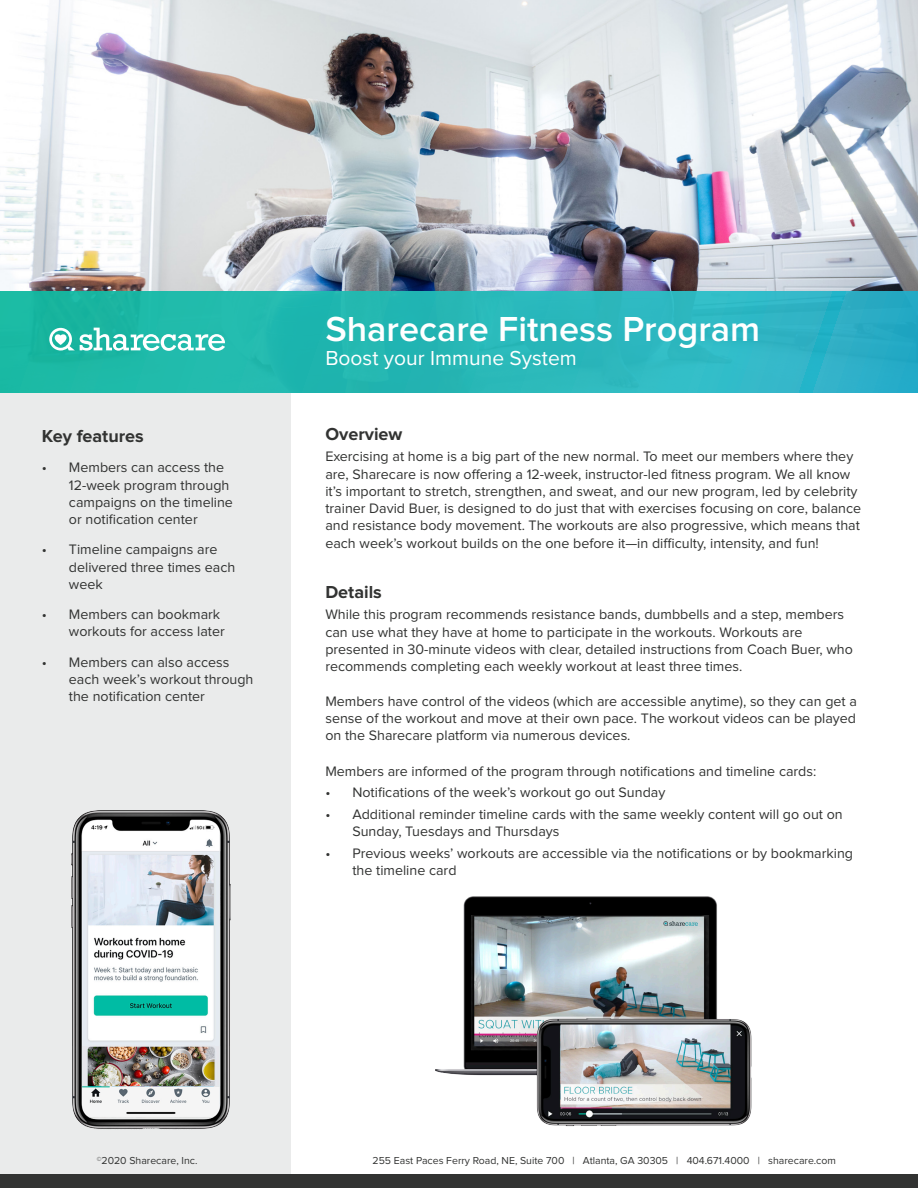
<style>
.page{position:relative;width:918px;height:1188px;background:#fff}
.page>*{position:absolute;margin:0;border:0;box-sizing:border-box;transform-origin:0 0}
.t1{font:600 36px "Proxima Nova";color:#fff}
.t2{font:21px "Proxima Nova";color:#fff}
.key_features_sub-hea{font:700 18px "Proxima Nova";color:#323332}
.headers{font:700 18px "Proxima Nova";color:#323332}
.t3{font:14.25px/17.1px "Proxima Nova";color:#323332}
.t4{font:10.5px "Proxima Nova";color:#323332}
</style>
<div class="page">
<div style="left:0;top:0;width:291px;height:1188px;background:#eaebeb"></div>
<div style="left:0;top:1174px;width:918px;height:14px;background:#323332"></div>
<img style="left:0;top:0;width:918px;height:291px">
<div style="left:0;top:291px;width:918px;height:102px;background:linear-gradient(to right,#1bbaa1,#31b3cb)"></div>
<svg style="left:49px;top:328px;width:176px;height:23px;background:#6dd0c5"></svg>
<img style="left:435px;top:897px;width:317px;height:230px">
<img style="left:71px;top:810px;width:160px;height:319px">
<p class="key_features_sub-hea" style="left:42px;top:428px;width:103px">Key features</p>
<p class="t3" style="left:69px;top:460px;width:166px;text-indent:-27px">• Members can access the<br>12-week program through campaigns on the timeline or notification center</p>
<p class="t3" style="left:69px;top:542px;width:168px;text-indent:-27px">• Timeline campaigns are delivered three times each week</p>
<p class="t3" style="left:69px;top:607px;width:157px;text-indent:-27px">• Members can bookmark workouts for access later</p>
<p class="t3" style="left:69px;top:654px;width:186px;text-indent:-27px">• Members can also access each week’s workout through the notification center</p>
<p class="t1" style="left:325px;top:313px;width:436px">Sharecare Fitness Program</p>
<p class="t2" style="left:325px;top:349px;width:253px">Boost your Immune System</p>
<p class="headers" style="left:325px;top:426px;width:79px">Overview</p>
<p class="t3" style="left:325px;top:449px;width:537px">Exercising at home is a big part of the new normal. To meet our members where they are, Sharecare is now offering a 12-week, instructor-led fitness program. We all know it’s important to stretch, strengthen, and sweat, and our new program, led by celebrity trainer David Buer, is designed to do just that with exercises focusing on core, balance and resistance body movement. The workouts are also progressive, which means that each week’s workout builds on the one before it—in difficulty, intensity, and fun!</p>
<p class="key_features_sub-hea" style="left:325px;top:584px;width:58px">Details</p>
<p class="t3" style="left:325px;top:607px;width:529px">While this program recommends resistance bands, dumbbells and a step, members can use what they have at home to participate in the workouts. Workouts are presented in 30-minute videos with clear, detailed instructions from Coach Buer, who recommends completing each weekly workout at least three times.</p>
<p class="t3" style="left:325px;top:693px;width:533px;text-align:justify">Members have control of the videos (which are accessible anytime), so they can get a sense of the workout and move at their own pace. The workout videos can be played on the Sharecare platform via numerous devices.</p>
<p class="t3" style="left:325px;top:763px;width:492px">Members are informed of the program through notifications and timeline cards:</p>
<p class="t3" style="left:325px;top:785px;width:342px">• Notifications of the week’s workout go out Sunday</p>
<p class="t3" style="left:352px;top:806px;width:492px;text-indent:-27px">• Additional reminder timeline cards with the same weekly content will go out on<br>Sunday, Tuesdays and Thursdays</p>
<p class="t3" style="left:352px;top:845px;width:502px;text-indent:-27px">• Previous weeks’ workouts are accessible via the notifications or by bookmarking the timeline card</p>
<p class="t4" style="left:97px;top:1156px;width:102px"><sup>©</sup>2020 Sharecare, Inc.</p>
<p class="t4" style="left:373px;top:1156px;width:465px">255 East Paces Ferry Road, NE, Suite 700 | Atlanta, GA 30305 | 404.671.4000 | sharecare.com</p>
</div>
